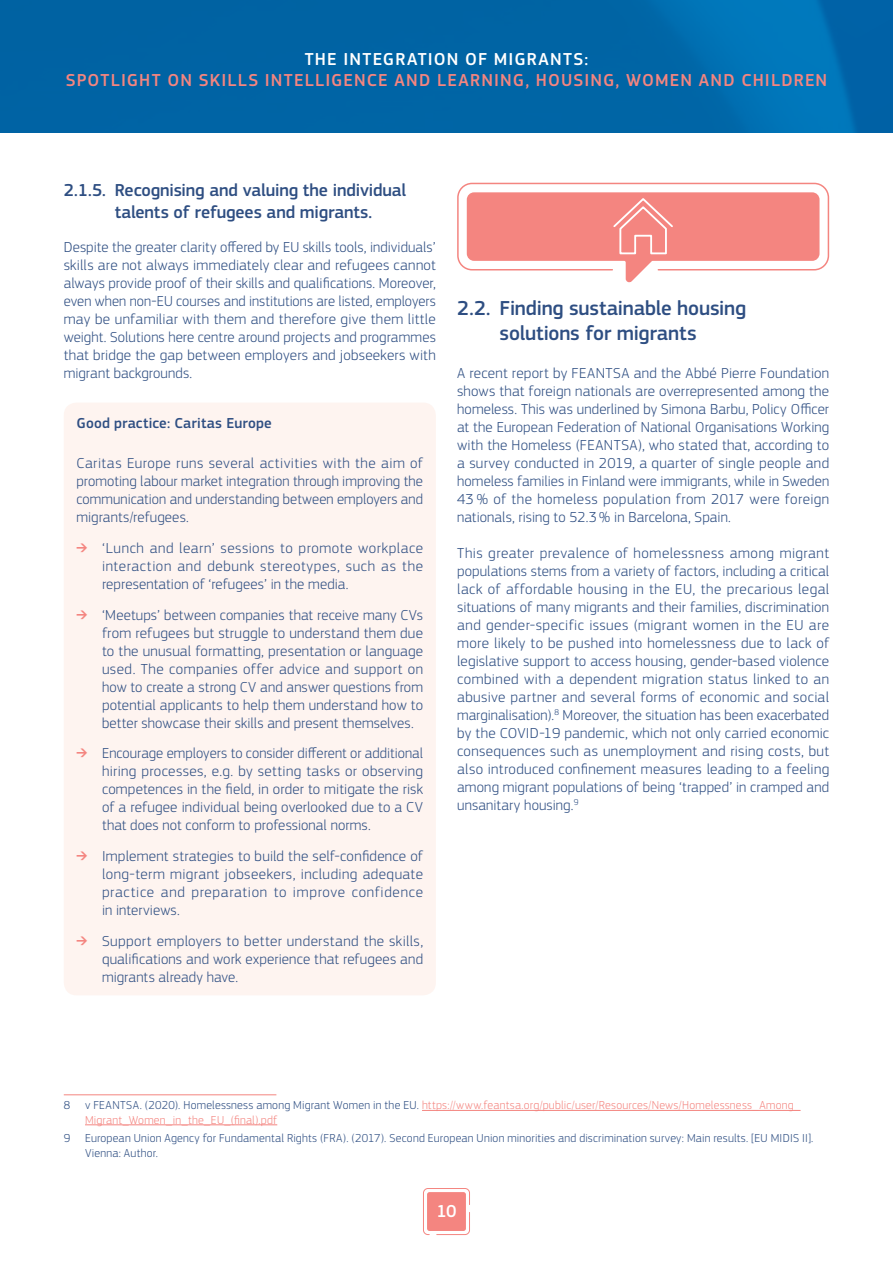
<style>
.page{position:relative;width:893px;height:1263px;background:#fff}
.page>*{position:absolute;margin:0;border:0;box-sizing:border-box;transform-origin:0 0}
.t1{font:500 21px/25.2px "EC Square Sans Pro";letter-spacing:-.01em;color:#2e4e82;text-align:center}
.t2{font:500 18px/21.6px "EC Square Sans Pro";letter-spacing:-.01em;color:#2e4e82}
.t3{font:500 18px "EC Square Sans Pro";letter-spacing:.065em;color:#f48580}
.t4{font:500 18px "EC Square Sans Pro";letter-spacing:.065em;color:#fff}
.Body{font:300 15px/18px "EC Square Sans Pro";letter-spacing:.01em;color:#2e4e82;text-align:justify}
.Title_box_blue{font:500 15px "EC Square Sans Pro";letter-spacing:.01em;color:#2e4e82}
.Footnotes{font:300 12px/14.4px "EC Square Sans Pro";letter-spacing:.02em;color:#f48580}
.Footnotes-2{font:300 12px/14.4px "EC Square Sans Pro";letter-spacing:.015em;color:#2e4e82}
.s1{font-weight:400;color:#f48580}
.s2{color:#2e4e82}
</style>
<div class="page">
<svg style="left:0;top:0;width:893px;height:133px;background:#0066a7"></svg>
<div style="left:64px;top:403px;width:372px;height:592px;background:#fef4f0;border-radius:13px"></div>
<svg style="left:423px;top:1188px;width:47px;height:47px"></svg>
<hr style="left:64px;top:1094px;width:212px;height:1px;background:#f48580">
<hr style="left:422px;top:1110px;width:378px;height:1px;background:#f48580">
<hr style="left:85px;top:1124px;width:192px;height:1px;background:#f48580">
<div style="left:457px;top:183px;width:372px;height:87px;border:2px solid #f48580;border-radius:14px"></div>
<svg style="left:467px;top:192px;width:352px;height:91px"></svg>
<p class="t4" style="left:305px;top:48px;width:285px">THE INTEGRATION OF MIGRANTS:</p>
<p class="t3" style="left:66px;top:70px;width:763px">SPOTLIGHT ON SKILLS INTELLIGENCE AND LEARNING, HOUSING, WOMEN AND CHILDREN</p>
<p class="t2" style="left:115px;top:180px;width:293px;text-indent:-51px">2.1.5. Recognising and valuing the individual talents of refugees and migrants.</p>
<p class="Body" style="left:64px;top:238px;width:374px">Despite the greater clarity offered by EU skills tools, individuals’ skills are not always immediately clear and refugees cannot always provide proof of their skills and qualifications. Moreover, even when non-EU courses and institutions are listed, employers may be unfamiliar with them and therefore give them little weight. Solutions here centre around projects and programmes that bridge the gap between employers and jobseekers with migrant backgrounds.</p>
<p class="Title_box_blue" style="left:77px;top:414px;width:197px">Good practice: Caritas Europe</p>
<p class="Body" style="left:77px;top:454px;width:348px">Caritas Europe runs several activities with the aim of promoting labour market integration through improving the communication and understanding between employers and migrants/refugees.</p>
<p class="Body" style="left:102px;top:539px;width:323px;text-indent:-26px"><span class="s1">➔</span> ‘Lunch and learn’ sessions to promote workplace interaction and debunk stereotypes, such as the representation of ‘refugees’ in the media.</p>
<p class="Body" style="left:102px;top:605px;width:323px;text-indent:-26px"><span class="s1">➔</span> ‘Meetups’ between companies that receive many CVs from refugees but struggle to understand them due to the unusual formatting, presentation or language used. The companies offer advice and support on how to create a strong CV and answer questions from potential applicants to help them understand how to better showcase their skills and present themselves.</p>
<p class="Body" style="left:102px;top:744px;width:323px;text-indent:-26px"><span class="s1">➔</span> Encourage employers to consider different or additional hiring processes, e.g. by setting tasks or observing competences in the field, in order to mitigate the risk of a refugee individual being overlooked due to a CV that does not conform to professional norms.</p>
<p class="Body" style="left:102px;top:847px;width:323px;text-indent:-26px"><span class="s1">➔</span> Implement strategies to build the self-confidence of long-term migrant jobseekers, including adequate practice and preparation to improve confidence in interviews.</p>
<p class="Body" style="left:102px;top:932px;width:323px;text-indent:-26px"><span class="s1">➔</span> Support employers to better understand the skills, qualifications and work experience that refugees and migrants already have.</p>
<p class="t1" style="left:457px;top:296px;width:291px">2.2. Finding sustainable housing solutions for migrants</p>
<p class="Body" style="left:457px;top:364px;width:374px">A recent report by FEANTSA and the Abbé Pierre Foundation shows that foreign nationals are overrepresented among the homeless. This was underlined by Simona Barbu, Policy Officer at the European Federation of National Organisations Working with the Homeless (FEANTSA), who stated that, according to a survey conducted in 2019, a quarter of single people and homeless families in Finland were immigrants, while in Sweden 43 % of the homeless population from 2017 were foreign nationals, rising to 52.3% in Barcelona, Spain.</p>
<p class="Body" style="left:457px;top:544px;width:374px">This greater prevalence of homelessness among migrant populations stems from a variety of factors, including a critical lack of affordable housing in the EU, the precarious legal situations of many migrants and their families, discrimination and gender-specific issues (migrant women in the EU are more likely to be pushed into homelessness due to lack of legislative support to access housing, gender-based violence combined with a dependent migration status linked to an abusive partner and several forms of economic and social marginalisation).<sup>8</sup> Moreover, the situation has been exacerbated by the COVID-19 pandemic, which not only carried economic consequences such as unemployment and rising costs, but also introduced confinement measures leading to a feeling among migrant populations of being ‘trapped’ in cramped and unsanitary housing.<sup>9</sup></p>
<p class="Footnotes" style="left:85px;top:1098px;width:717px;text-indent:-21px"><span class="s2">8 v FEANTSA. (2020). Homelessness among Migrant Women in the EU.</span> https://www.feantsa.org/public/user/Resources/News/Homelessness_Among_<br>Migrant_Women_in_the_EU_(final).pdf</p>
<p class="Footnotes-2" style="left:85px;top:1131px;width:730px;text-indent:-21px">9 European Union Agency for Fundamental Rights (FRA). (2017). Second European Union minorities and discrimination survey: Main results. [EU MIDIS II].<br>Vienna: Author.</p>
<p class="t4" style="left:436px;top:1201px;width:22px">10</p>
</div>
